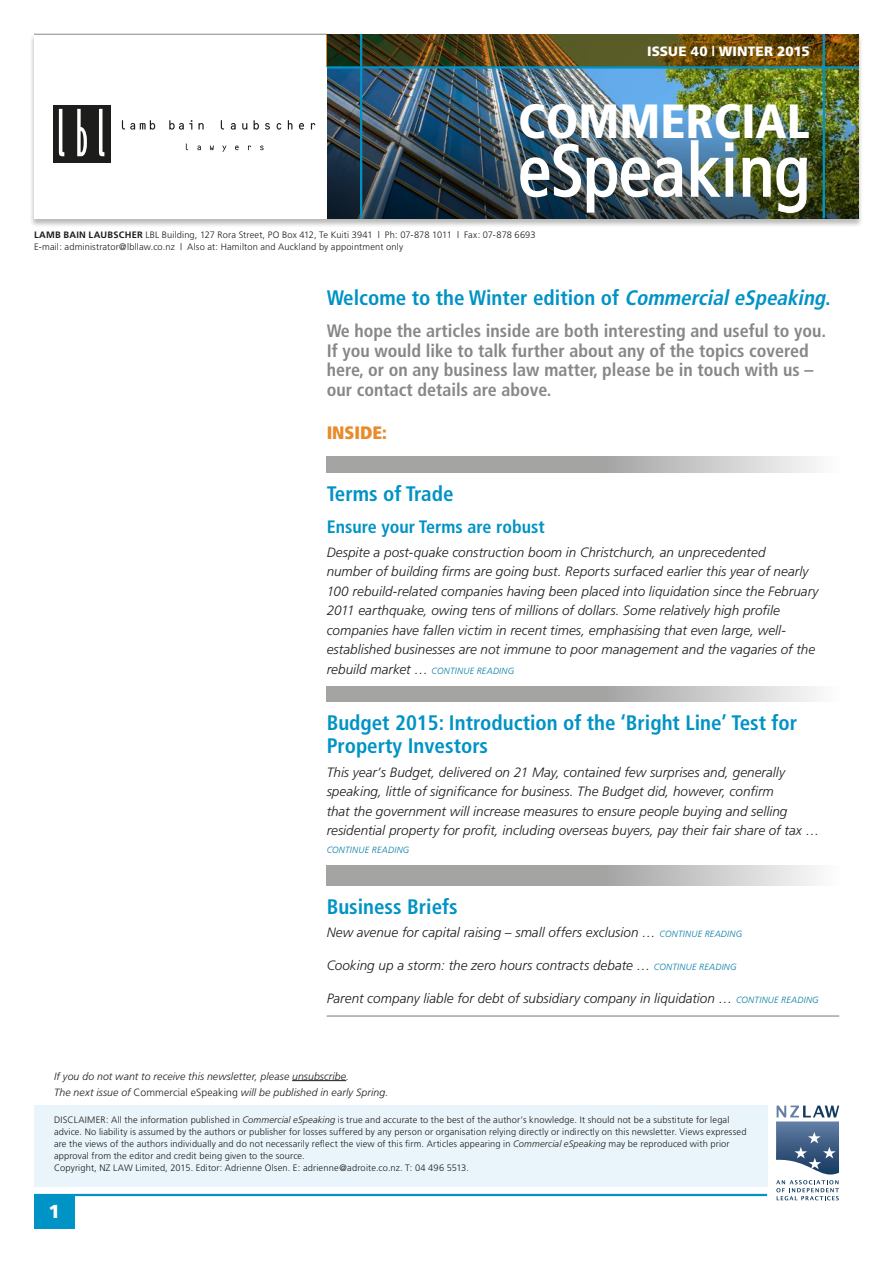
<style>
.page{position:relative;width:893px;height:1263px;background:#fff}
.page>*{position:absolute;margin:0;border:0;box-sizing:border-box;transform-origin:0 0}
.t1{font:condensed 73.5px "Frutiger";color:#fff}
.t2{font:900 condensed 48px "Frutiger";color:#fff}
.Head_1_front_page{font:700 condensed 21px/22.5px "Frutiger";color:#0093c5}
.t3{font:900 18.75px "Frutiger";color:#fff}
.Head_2_front_cov{font:700 condensed 18px/19.5px "Frutiger";color:#878787}
.Head_2{font:700 condensed 18px "Frutiger";color:#0093c5}
.Head_1{font:900 condensed 18px "Frutiger";color:#e88b2b}
.Body_text{font:italic 300 13.5px/19.5px "Frutiger";color:#1d1d1b}
.t4{font:900 13.5px "Frutiger";letter-spacing:.01em;color:#fff}
.Body_text-2{font:italic 300 10.5px "Frutiger";letter-spacing:.01em;color:#1d1d1b}
.Address_Line{font:300 9.3px/12px "Frutiger";letter-spacing:.015em;color:#1d1d1b}
.Body_text-3{font:italic 300 9px "Frutiger";letter-spacing:.03em;color:#007ba4}
.s1{font-weight:700}
.s2{font-style:italic}
.s3{font-size:13.5px;color:#1d1d1b}
.s4{font-size:9px;color:#007ba4}
.s5{font-style:normal}
</style>
<div class="page">
<div style="left:29px;top:34px;width:835px;height:193px;background:#1d1d1b;opacity:.3"></div>
<div style="left:34px;top:1106px;width:733px;height:81px;background:#e9f5fb"></div>
<hr style="left:34px;top:1194px;width:733px;height:2px;background:#0093c5">
<div style="left:34px;top:1194px;width:40px;height:35px;background:#0093c5"></div>
<img style="left:327px;top:69px;width:532px;height:149px">
<hr style="left:292px;top:1080px;width:54px;height:1px;background:#1d1d1b">
<div style="left:34px;top:30px;width:293px;height:188px;background:#fff"></div>
<hr style="left:34px;top:34px;width:293px;height:1px;background:#878787">
<svg style="left:776px;top:1105px;width:63px;height:95px"></svg>
<svg style="left:327px;top:34px;width:532px;height:32px;background:#594613"></svg>
<img style="left:519px;top:143px;width:164px;height:70px">
<img style="left:690px;top:139px;width:44px;height:58px">
<img style="left:742px;top:157px;width:66px;height:57px">
<hr style="left:360px;top:34px;width:2px;height:184px;background:#0093c5">
<hr style="left:823px;top:34px;width:2px;height:184px;background:#0093c5">
<hr style="left:327px;top:66px;width:532px;height:3px;background:#0093c5">
<svg style="left:327px;top:456px;width:489px;height:16px;background:#b5b5b4"></svg>
<svg style="left:327px;top:686px;width:489px;height:16px;background:#b5b5b4"></svg>
<svg style="left:327px;top:866px;width:489px;height:19px;background:#b5b5b4"></svg>
<hr style="left:327px;top:1015px;width:512px;height:2px;background:#a4a4a3">
<svg style="left:122px;top:120px;width:193px;height:10px"></svg>
<svg style="left:186px;top:144px;width:78px;height:8px"></svg>
<div style="left:53px;top:105px;width:58px;height:57px;background:#1d1d1b"></div>
<svg style="left:59px;top:109px;width:5px;height:47px"></svg>
<svg style="left:99px;top:109px;width:5px;height:47px"></svg>
<svg style="left:77px;top:109px;width:10px;height:47px"></svg>
<p class="t4" style="left:647px;top:43px;width:164px">ISSUE 40 | WINTER 2015</p>
<h2 class="t2" style="left:518px;top:92px;width:293px">COMMERCIAL</h2>
<h1 class="t1" style="left:518px;top:128px;width:293px">eSpeaking</h1>
<p class="Address_Line" style="left:34px;top:229px;width:503px"><span class="s1">LAMB BAIN LAUBSCHER</span> LBL Building, 127 Rora Street, PO Box 412, Te Kuiti 3941 | Ph: 07-878 1011 | Fax: 07-878 6693<br>E-mail: administrator@lbllaw.co.nz | Also at: Hamilton and Auckland by appointment only</p>
<p class="Head_1_front_page" style="left:327px;top:286px;width:505px">Welcome to the Winter edition of <span class="s2">CommercialeSpeaking</span>.</p>
<p class="Head_2_front_cov" style="left:327px;top:321px;width:501px">We hope the articles inside are both interesting and useful to you.<br>If you would like to talk further about any of the topics covered here, or on any business law matter, please be in touch with us – our contact details are above.</p>
<p class="Head_1" style="left:327px;top:422px;width:62px">INSIDE:</p>
<p class="Head_1_front_page" style="left:327px;top:482px;width:128px">Terms of Trade</p>
<p class="Head_2" style="left:327px;top:516px;width:220px">Ensure your Terms are robust</p>
<p class="Body_text" style="left:327px;top:542px;width:493px">Despite a post-quake construction boom in Christchurch, an unprecedented<br>number of building firms are going bust. Reports surfaced earlier this year of nearly 100 rebuild-related companies having been placed into liquidation since the February 2011 earthquake, owing tens of millions of dollars. Some relatively high profile companies have fallen victim in recent times, emphasising that even large, well&shy;established businesses are not immune to poor management and the vagaries of the</p>
<p class="Body_text-3" style="left:327px;top:665px;width:189px"><span class="s3">rebuild market …</span> CONTINUE READING</p>
<p class="Head_1_front_page" style="left:327px;top:712px;width:472px">Budget 2015: Introduction of the ‘Bright Line’ Test for<br>Property Investors</p>
<p class="Body_text" style="left:327px;top:762px;width:494px">This year’s Budget, delivered on 21 May, contained few surprises and, generally speaking, little of significance for business. The Budget did, however, confirm<br>that the government will increase measures to ensure people buying and selling residential property for profit, including overseas buyers, pay their fair share of tax …</p>
<p class="Body_text-3" style="left:327px;top:845px;width:84px">CONTINUE READING</p>
<p class="Head_1_front_page" style="left:327px;top:895px;width:133px">Business Briefs</p>
<p class="Body_text" style="left:327px;top:923px;width:417px">New avenue for capital raising – small offers exclusion … <span class="s4">CONTINUE READING</span></p>
<p class="Body_text" style="left:327px;top:956px;width:411px">Cooking up a storm: the zero hours contracts debate … <span class="s4">CONTINUE READING</span></p>
<p class="Body_text" style="left:327px;top:989px;width:494px">Parent company liable for debt of subsidiary company in liquidation … <span class="s4">CONTINUE READING</span></p>
<p class="Body_text-2" style="left:54px;top:1070px;width:297px">If you do not want to receive this newsletter, please unsubscribe.</p>
<p class="Body_text-2" style="left:54px;top:1086px;width:336px">The next issue of <span class="s5">Commercial eSpeaking</span> will be published in early Spring.</p>
<p class="Address_Line" style="left:54px;top:1113px;width:694px">DISCLAIMER: All the information published in <span class="s2">Commercial eSpeaking</span> is true and accurate to the best of the author’s knowledge. It should not be a substitute for legal advice. No liability is assumed by the authors or publisher for losses suffered by any person or organisation relying directly or indirectly on this newsletter. Views expressed are the views of the authors individually and do not necessarily reflect the view of this firm. Articles appearing in <span class="s2">Commercial eSpeaking</span> may be reproduced with prior approval from the editor and credit being given to the source.<br>Copyright, NZ LAW Limited, 2015. Editor: Adrienne Olsen. E: adrienne@adroite.co.nz. T: 04 496 5513.</p>
<h3 class="t3" style="left:48px;top:1200px;width:13px">1</h3>
</div>
